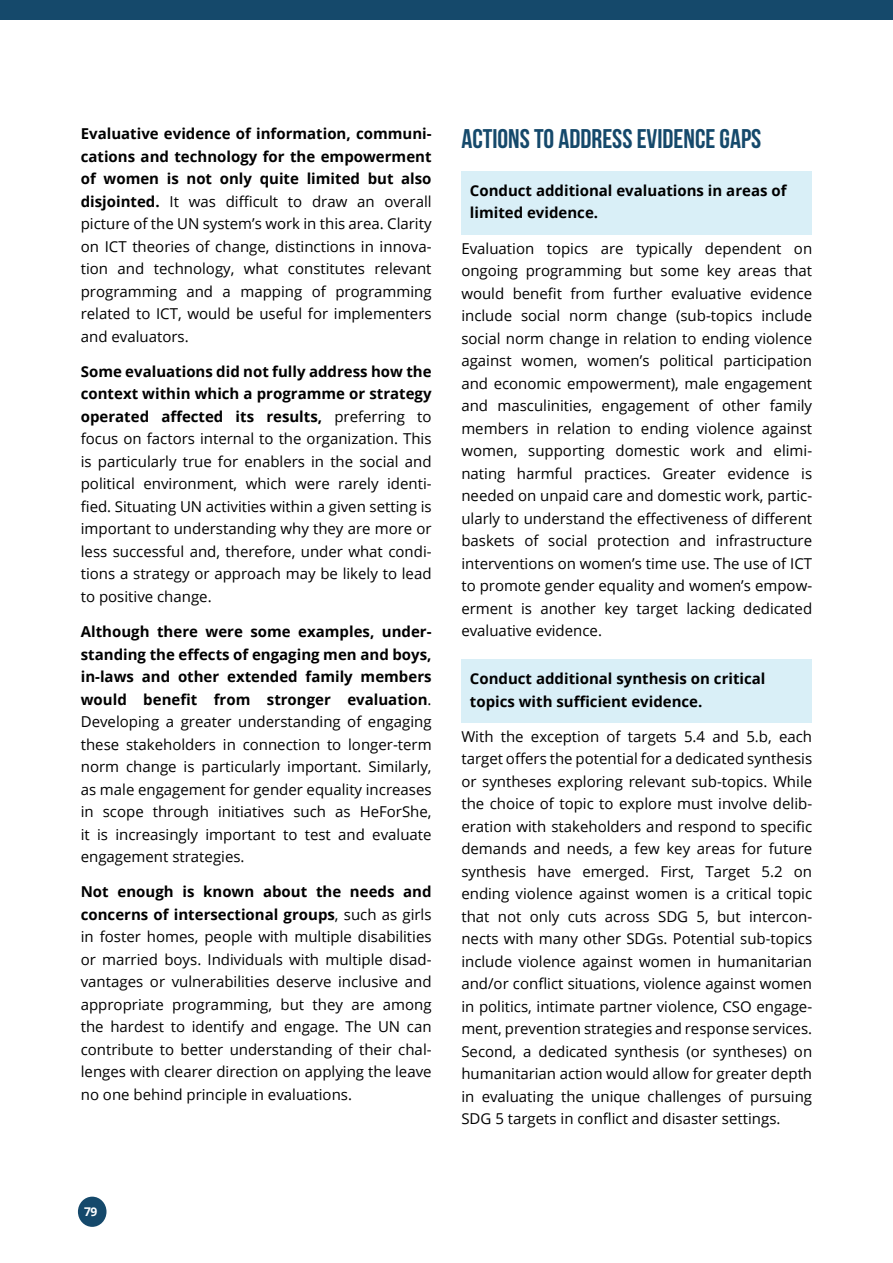
<style>
.page{position:relative;width:893px;height:1263px;background:#fff}
.page>*{position:absolute;margin:0;border:0;box-sizing:border-box;transform-origin:0 0}
.t1{font:700 27px "Bebas Neue";color:#15496b}
.t2{font:15px/22.5px "Open Sans";color:#000;text-align:justify}
.t3{font:700 15px/22.5px "Open Sans";color:#000}
.t4{font:700 12px "Open Sans";color:#fff}
.s1{font-weight:700}
</style>
<div class="page">
<div style="left:0;top:0;width:893px;height:19px;background:#15496b"></div>
<div style="left:78px;top:1196px;width:28px;height:31px;background:#15496b;border-radius:50%"></div>
<div style="left:461px;top:172px;width:351px;height:63px;background:#d9eff7"></div>
<div style="left:461px;top:660px;width:351px;height:63px;background:#d9eff7"></div>
<p class="t2" style="left:81px;top:122px;width:352px"><span class="s1">Evaluative evidence of information, communi&shy;cations and technology for the empowerment of women is not only quite limited but also disjointed.</span> It was difficult to draw an overall picture of the UN system’s work in this area. Clarity on ICT theories of change, distinctions in innova&shy;tion and technology, what constitutes relevant programming and a mapping of programming related to ICT, would be useful for implementers and evaluators.</p>
<p class="t2" style="left:81px;top:360px;width:352px"><span class="s1">Some evaluations did not fully address how the context within which a programme or strategy operated affected its results,</span> preferring to focus on factors internal to the organization. This is particularly true for enablers in the social and political environment, which were rarely identi&shy;fied. Situating UN activities within a given setting is important to understanding why they are more or less successful and, therefore, under what condi&shy;tions a strategy or approach may be likely to lead to positive change.</p>
<p class="t2" style="left:81px;top:620px;width:352px"><span class="s1">Although there were some examples, under&shy;standing the effects of engaging men and boys, in-laws and other extended family members would benefit from stronger evaluation</span>.<br>Developing a greater understanding of engaging these stakeholders in connection to longer-term norm change is particularly important. Similarly, as male engagement for gender equality increases in scope through initiatives such as HeForShe, it is increasingly important to test and evaluate engagement strategies.</p>
<p class="t2" style="left:81px;top:880px;width:352px"><span class="s1">Not enough is known about the needs and concerns of intersectional groups</span>, such as girls in foster homes, people with multiple disabilities or married boys. Individuals with multiple disad&shy;vantages or vulnerabilities deserve inclusive and appropriate programming, but they are among the hardest to identify and engage. The UN can contribute to better understanding of their chal&shy;lenges with clearer direction on applying the leave no one behind principle in evaluations.</p>
<h1 class="t1" style="left:461px;top:124px;width:302px">ACTIONS TO ADDRESS EVIDENCE GAPS</h1>
<p class="t3" style="left:470px;top:179px;width:318px">Conduct additional evaluations in areas of limited evidence.</p>
<p class="t2" style="left:461px;top:236px;width:352px">Evaluation topics are typically dependent on ongoing programming but some key areas that would benefit from further evaluative evidence include social norm change (sub-topics include social norm change in relation to ending violence against women, women’s political participation and economic empowerment), male engagement and masculinities, engagement of other family members in relation to ending violence against women, supporting domestic work and elimi&shy;nating harmful practices. Greater evidence is needed on unpaid care and domestic work, partic&shy;ularly to understand the effectiveness of different baskets of social protection and infrastructure interventions on women’s time use. The use of ICT to promote gender equality and women’s empow&shy;erment is another key target lacking dedicated evaluative evidence.</p>
<p class="t3" style="left:470px;top:667px;width:297px">Conduct additional synthesis on critical topics with sufficient evidence.</p>
<p class="t2" style="left:461px;top:725px;width:352px">With the exception of targets 5.4 and 5.b, each target offers the potential for a dedicated synthesis or syntheses exploring relevant sub-topics. While the choice of topic to explore must involve delib&shy;eration with stakeholders and respond to specific demands and needs, a few key areas for future synthesis have emerged. First, Target 5.2 on ending violence against women is a critical topic that not only cuts across SDG 5, but intercon&shy;nects with many other SDGs. Potential sub-topics include violence against women in humanitarian and/or conflict situations, violence against women in politics, intimate partner violence, CSO engage&shy;ment, prevention strategies and response services.<br>Second, a dedicated synthesis (or syntheses) on humanitarian action would allow for greater depth in evaluating the unique challenges of pursuing SDG 5 targets in conflict and disaster settings.</p>
<p class="t4" style="left:84px;top:1203px;width:15px">79</p>
</div>
